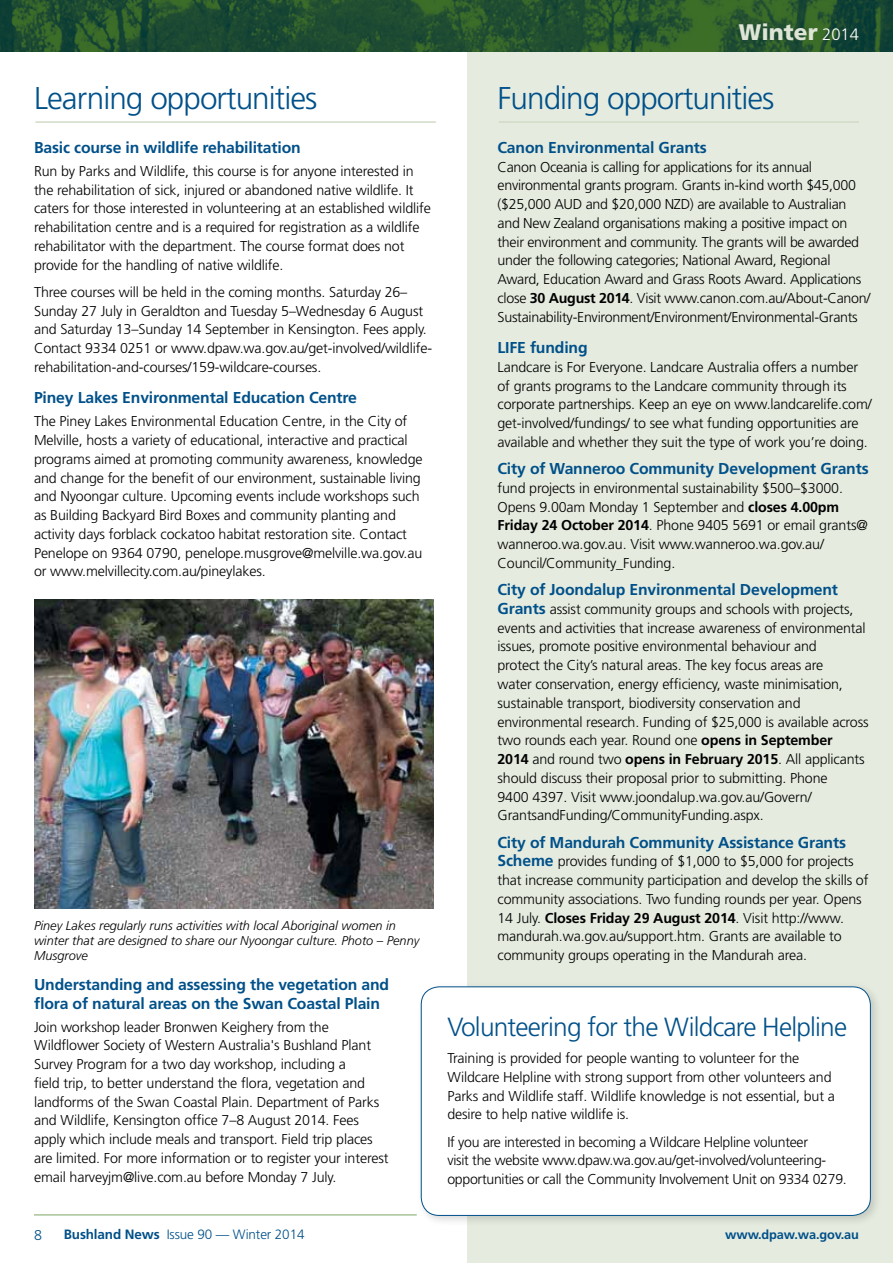
<style>
.page{position:relative;width:893px;height:1263px;background:#fff}
.page>*{position:absolute;margin:0;border:0;box-sizing:border-box;transform-origin:0 0}
.t1{font:300 31.5px "Frutiger";letter-spacing:-.03em;color:#005089}
.t2{font:300 26.25px "Frutiger";letter-spacing:-.03em;color:#005089}
.t3{font:900 22.5px "Frutiger";color:#dee5d6}
.t4{font:700 15.75px/18.8px "Frutiger";letter-spacing:-.01em;color:#005089}
.t5{font:300 14.25px/18.8px "Frutiger";letter-spacing:-.01em;color:#000}
.t6{font:300 14.25px "Frutiger";color:#005089}
.t7{font:300 13.5px "Frutiger";letter-spacing:-.01em;color:#005089}
.t8{font:italic 300 12.75px/15px "Frutiger";color:#000}
.t9{font:700 12.75px "Frutiger";letter-spacing:-.01em;color:#005089}
.s1{font-weight:300;font-size:16.5px;color:#fff}
.s2{font-weight:700}
.s3{font-weight:700;font-size:15.75px;color:#005089}
</style>
<div class="page">
<div style="left:468px;top:13px;width:425px;height:1250px;background:#e5ebdf"></div>
<hr style="left:499px;top:121px;width:360px;height:2px;background:#d1dcc6">
<img style="left:0;top:0;width:892px;height:51px">
<hr style="left:892px;top:0;width:1px;height:51px;background:#7ca765">
<hr style="left:34px;top:1215px;width:383px;height:1px;background:#7ca765">
<img style="left:34px;top:600px;width:400px;height:308px">
<hr style="left:35px;top:121px;width:401px;height:2px;background:#d1dcc6">
<div style="left:416px;top:981px;width:466px;height:246px;background:#000;opacity:.15"></div>
<div style="left:421px;top:987px;width:449px;height:228px;background:#fff;border-radius:18px"></div>
<div style="left:421px;top:986px;width:450px;height:230px;border:1px solid #005089;border-radius:18px"></div>
<h3 class="t3" style="left:739px;top:18px;width:122px">Winter <span class="s1">2014</span></h3>
<h1 class="t1" style="left:34px;top:80px;width:285px">Learning opportunities</h1>
<p class="t4" style="left:34px;top:138px;width:268px">Basic course in wildlife rehabilitation</p>
<p class="t5" style="left:34px;top:162px;width:398px">Run by Parks and Wildlife, this course is for anyone interested in the rehabilitation of sick, injured or abandoned native wildlife. It caters for those interested in volunteering at an established wildlife rehabilitation centre and is a required for registration as a wildlife rehabilitator with the department. The course format does not provide for the handling of native wildlife.</p>
<p class="t5" style="left:34px;top:283px;width:400px">Three courses will be held in the coming months. Saturday 26– Sunday 27 July in Geraldton and Tuesday 5–Wednesday 6 August and Saturday 13–Sunday 14 September in Kensington. Fees apply.<br>Contact 9334 0251 or www.dpaw.wa.gov.au/get-involved/wildlife&shy;rehabilitation-and-courses/159-wildcare-courses.</p>
<p class="t4" style="left:34px;top:389px;width:324px">Piney Lakes Environmental Education Centre</p>
<p class="t5" style="left:34px;top:412px;width:390px">The Piney Lakes Environmental Education Centre, in the City of Melville, hosts a variety of educational, interactive and practical programs aimed at promoting community awareness, knowledge and change for the benefit of our environment, sustainable living and Nyoongar culture. Upcoming events include workshops such as Building Backyard Bird Boxes and community planting and activity days forblack cockatoo habitat restoration site. Contact Penelope on 9364 0790, penelope.musgrove@melville.wa.gov.au or www.melvillecity.com.au/pineylakes.</p>
<p class="t8" style="left:34px;top:918px;width:387px">Piney Lakes regularly runs activities with local Aboriginal women in winter that are designed to share our Nyoongar culture. Photo – Penny<br>Musgrove</p>
<p class="t4" style="left:34px;top:975px;width:357px">Understanding and assessing the vegetation and flora of natural areas on the Swan Coastal Plain</p>
<p class="t5" style="left:34px;top:1017px;width:356px">Join workshop leader Bronwen Keighery from the Wildflower Society of Western Australia's Bushland Plant Survey Program for a two day workshop, including a<br>field trip, to better understand the flora, vegetation and landforms of the Swan Coastal Plain. Department of Parks and Wildlife, Kensington office 7–8 August 2014. Fees apply which include meals and transport. Field trip places are limited. For more information or to register your interest email harveyjm@live.com.au before Monday 7 July.</p>
<h1 class="t1" style="left:497px;top:80px;width:278px">Funding opportunities</h1>
<p class="t4" style="left:497px;top:138px;width:211px">Canon Environmental Grants</p>
<p class="t5" style="left:497px;top:158px;width:374px">Canon Oceania is calling for applications for its annual environmental grants program. Grants in-kind worth $45,000 ($25,000 AUD and $20,000 NZD) are available to Australian and New Zealand organisations making a positive impact on their environment and community. The grants will be awarded under the following categories; National Award, Regional Award, Education Award and Grass Roots Award. Applications close <span class="s2">30 August 2014</span>. Visit www.canon.com.au/About-Canon/ Sustainability-Environment/Environment/Environmental-Grants</p>
<p class="t4" style="left:497px;top:338px;width:92px">LIFE funding</p>
<p class="t5" style="left:497px;top:358px;width:376px">Landcare is For Everyone. Landcare Australia offers a number of grants programs to the Landcare community through its corporate partnerships. Keep an eye on www.landcarelife.com/ get-involved/fundings/ to see what funding opportunities are available and whether they suit the type of work you’re doing.</p>
<p class="t4" style="left:497px;top:459px;width:373px">City of Wanneroo Community Development Grants</p>
<p class="t5" style="left:497px;top:479px;width:372px">fund projects in environmental sustainability $500–$3000.<br>Opens 9.00am Monday 1 September and <span class="s2">closes 4.00pm Friday 24 October 2014</span>. Phone 9405 5691 or email grants@ wanneroo.wa.gov.au. Visit www.wanneroo.wa.gov.au/ Council/Community_Funding.</p>
<p class="t4" style="left:497px;top:580px;width:342px">City of Joondalup Environmental Development</p>
<p class="t5" style="left:497px;top:600px;width:373px"><span class="s3">Grants</span> assist community groups and schools with projects, events and activities that increase awareness of environmental issues, promote positive environmental behaviour and<br>protect the City’s natural areas. The key focus areas are<br>water conservation, energy efficiency, waste minimisation, sustainable transport, biodiversity conservation and environmental research. Funding of $25,000 is available across two rounds each year. Round one <span class="s2">opens in September<br>2014</span> and round two <span class="s2">opens in February 2015</span>. All applicants should discuss their proposal prior to submitting. Phone<br>9400 4397. Visit www.joondalup.wa.gov.au/Govern/ GrantsandFunding/CommunityFunding.aspx.</p>
<p class="t4" style="left:497px;top:833px;width:350px">City of Mandurah Community Assistance Grants</p>
<p class="t5" style="left:497px;top:852px;width:372px"><span class="s3">Scheme</span> provides funding of $1,000 to $5,000 for projects that increase community participation and develop the skills of community associations. Two funding rounds per year. Opens 14 July. <span class="s2">Closes Friday 29 August 2014</span>. Visit http://www. mandurah.wa.gov.au/support.htm. Grants are available to community groups operating in the Mandurah area.</p>
<h2 class="t2" style="left:447px;top:1012px;width:401px">Volunteering for the Wildcare Helpline</h2>
<p class="t5" style="left:447px;top:1049px;width:389px">Training is provided for people wanting to volunteer for the Wildcare Helpline with strong support from other volunteers and Parks and Wildlife staff. Wildlife knowledge is not essential, but a desire to help native wildlife is.</p>
<p class="t5" style="left:447px;top:1132px;width:401px">If you are interested in becoming a Wildcare Helpline volunteer<br>visit the website www.dpaw.wa.gov.au/get-involved/volunteering&shy;opportunities or call the Community Involvement Unit on 9334 0279.</p>
<p class="t6" style="left:34px;top:1227px;width:9px">8</p>
<p class="t7" style="left:64px;top:1227px;width:242px"><span class="s2">Bushland News</span> Issue 90 — Winter 2014</p>
<p class="t9" style="left:725px;top:1226px;width:135px">www.dpaw.wa.gov.au</p>
</div>
